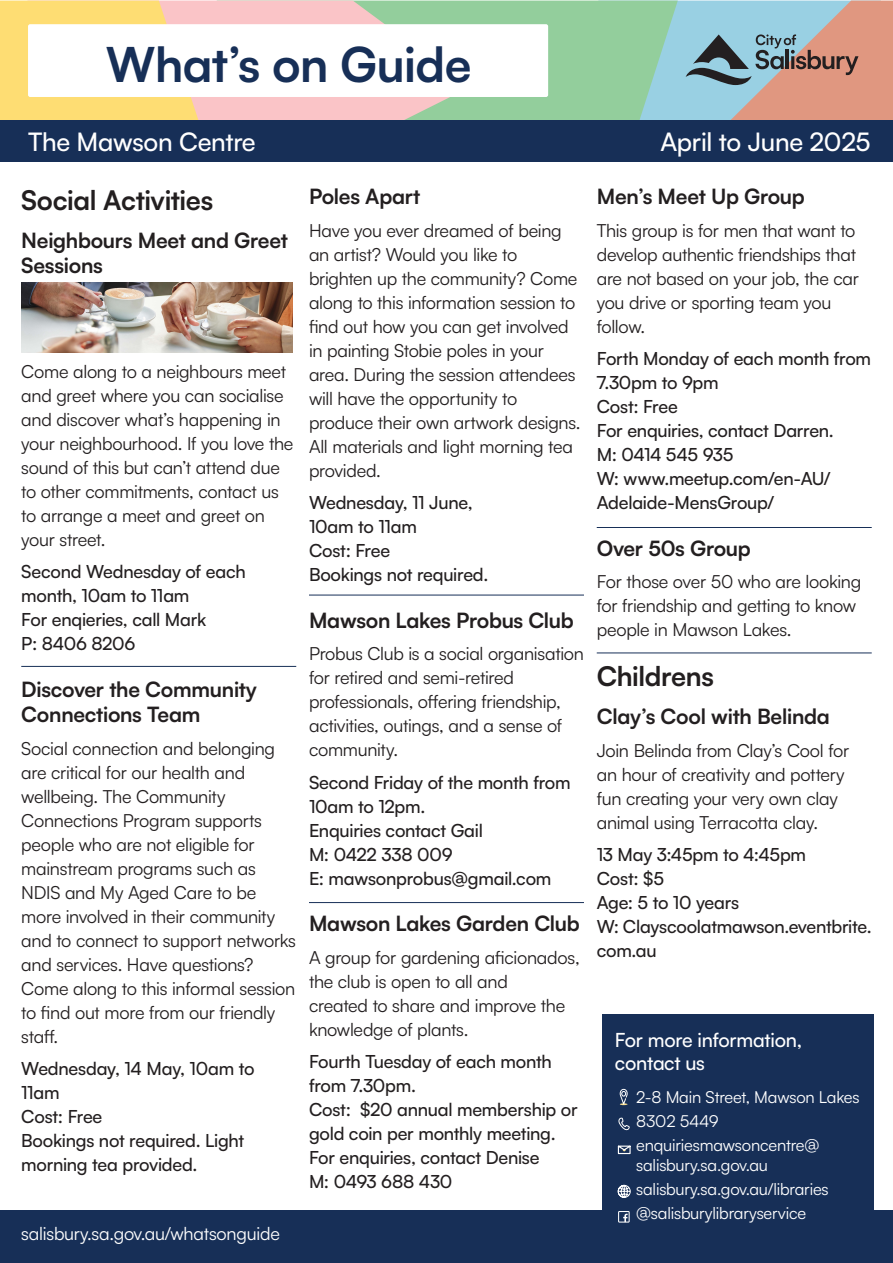
<style>
.page{position:relative;width:893px;height:1263px;background:#fff}
.page>*{position:absolute;margin:0;border:0;box-sizing:border-box;transform-origin:0 0}
.t1{font:700 48px "Satoshi";letter-spacing:-.01em;color:#172f57}
.Category_Title{font:700 27px "Satoshi";letter-spacing:-.015em;color:#231f20}
.t2{font:500 25.5px "Satoshi";letter-spacing:-.01em;color:#fff}
.Program_Title{font:700 21px/25.2px "Satoshi";letter-spacing:-.01em;color:#231f20}
.t3{font:500 19.5px/23.4px "Satoshi";letter-spacing:-.01em;color:#fff}
.Program_paragraph{font:18px/24px "Satoshi";letter-spacing:-.015em;color:#231f20}
.Program_details{font:500 18px/24px "Satoshi";letter-spacing:-.015em;color:#231f20}
.t4{font:18px "Satoshi";letter-spacing:-.01em;color:#fff}
.t5{font:16.5px/19.8px "Satoshi";letter-spacing:-.01em;color:#fff}
</style>
<div class="page">
<svg style="left:678px;top:1px;width:8px;height:119px"></svg>
<svg style="left:470px;top:1px;width:208px;height:119px;background:#93cea4"></svg>
<svg style="left:199px;top:1px;width:271px;height:119px;background:#dec6bb"></svg>
<svg style="left:0;top:1px;width:199px;height:119px;background:#fdda7a"></svg>
<div style="left:28px;top:24px;width:520px;height:73px;background:#fff;border-radius:2px"></div>
<div style="left:0;top:120px;width:893px;height:42px;background:#172f57"></div>
<div style="left:0;top:1210px;width:893px;height:53px;background:#172f57"></div>
<svg style="left:686px;top:1px;width:207px;height:119px;background:#afa5a2"></svg>
<div style="left:602px;top:1014px;width:272px;height:219px;background:#172f57"></div>
<svg style="left:619px;top:1088px;width:9px;height:18px"></svg>
<svg style="left:618px;top:1117px;width:12px;height:14px"></svg>
<svg style="left:617px;top:1184px;width:14px;height:14px"></svg>
<svg style="left:617px;top:1145px;width:14px;height:10px"></svg>
<div style="left:618px;top:1211px;width:12px;height:11px;border:1px solid #fff"></div>
<svg style="left:623px;top:1214px;width:5px;height:8px"></svg>
<hr style="left:21px;top:666px;width:275px;height:1px;background:#172f57">
<hr style="left:309px;top:595px;width:275px;height:1px;background:#172f57">
<hr style="left:309px;top:902px;width:275px;height:1px;background:#172f57">
<hr style="left:597px;top:527px;width:275px;height:1px;background:#172f57">
<hr style="left:597px;top:653px;width:275px;height:1px;background:#172f57">
<img style="left:21px;top:282px;width:272px;height:71px">
<h1 class="t1" style="left:106px;top:30px;width:367px">What’s on Guide</h1>
<p class="t2" style="left:28px;top:124px;width:229px">The Mawson Centre</p>
<p class="t2" style="left:660px;top:124px;width:212px">April to June 2025</p>
<p class="Category_Title" style="left:21px;top:181px;width:193px">Social Activities</p>
<p class="Program_Title" style="left:21px;top:227px;width:268px">Neighbours Meet and Greet<br>Sessions</p>
<p class="Program_Title" style="left:597px;top:183px;width:210px">Men’s Meet Up Group</p>
<p class="Program_paragraph" style="left:597px;top:217px;width:264px">This group is for men that want to develop authentic friendships that are not based on your job, the car you drive or sporting team you follow.</p>
<p class="Program_details" style="left:597px;top:346px;width:276px">Forth Monday of each month from<br>7.30pm to 9pm</p>
<p class="Program_details" style="left:597px;top:394px;width:83px">Cost: Free</p>
<p class="Program_details" style="left:597px;top:418px;width:239px">For enquiries, contact Darren.</p>
<p class="Program_details" style="left:597px;top:442px;width:138px">M: 0414 545 935</p>
<p class="Program_details" style="left:597px;top:466px;width:235px">W: www.meetup.com/en-AU/<br>Adelaide-MensGroup/</p>
<p class="Program_Title" style="left:597px;top:534px;width:156px">Over 50s Group</p>
<p class="Program_paragraph" style="left:597px;top:569px;width:266px">For those over 50 who are looking for friendship and getting to know people in Mawson Lakes.</p>
<p class="Category_Title" style="left:597px;top:657px;width:119px">Childrens</p>
<p class="Program_Title" style="left:597px;top:702px;width:235px">Clay’s Cool with Belinda</p>
<p class="Program_paragraph" style="left:597px;top:737px;width:254px">Join Belinda from Clay’s Cool for an hour of creativity and pottery fun creating your very own clay animal using Terracotta clay.</p>
<p class="Program_details" style="left:597px;top:842px;width:211px">13 May 3:45pm to 4:45pm</p>
<p class="Program_details" style="left:597px;top:866px;width:69px">Cost: $5</p>
<p class="Program_details" style="left:597px;top:890px;width:144px">Age: 5 to 10 years</p>
<p class="Program_details" style="left:597px;top:914px;width:276px">W: Clayscoolatmawson.eventbrite. com.au</p>
<p class="Program_Title" style="left:309px;top:183px;width:113px">Poles Apart</p>
<p class="Program_paragraph" style="left:309px;top:217px;width:273px">Have you ever dreamed of being an artist? Would you like to brighten up the community? Come along to this information session to find out how you can get involved in painting Stobie poles in your area. During the session attendees will have the opportunity to produce their own artwork designs.<br>All materials and light morning tea provided.</p>
<p class="Program_details" style="left:309px;top:490px;width:165px">Wednesday, 11 June,</p>
<p class="Program_details" style="left:309px;top:514px;width:109px">10am to 11am</p>
<p class="Program_details" style="left:309px;top:538px;width:83px">Cost: Free</p>
<p class="Program_details" style="left:309px;top:562px;width:181px">Bookings not required.</p>
<p class="Program_Title" style="left:309px;top:606px;width:266px">Mawson Lakes Probus Club</p>
<p class="Program_paragraph" style="left:309px;top:641px;width:276px">Probus Club is a social organisation for retired and semi-retired professionals, offering friendship, activities, outings, and a sense of community.</p>
<p class="Program_details" style="left:309px;top:769px;width:263px">Second Friday of the month from<br>10am to 12pm.</p>
<p class="Program_details" style="left:309px;top:817px;width:175px">Enquiries contact Gail</p>
<p class="Program_details" style="left:309px;top:841px;width:145px">M: 0422 338 009</p>
<p class="Program_details" style="left:309px;top:865px;width:244px">E: mawsonprobus@gmail.com</p>
<p class="Program_Title" style="left:309px;top:909px;width:272px">Mawson Lakes Garden Club</p>
<p class="Program_paragraph" style="left:309px;top:944px;width:272px">A group for gardening aficionados, the club is open to all and<br>created to share and improve the knowledge of plants.</p>
<p class="Program_details" style="left:309px;top:1049px;width:244px">Fourth Tuesday of each month from 7.30pm.</p>
<p class="Program_details" style="left:309px;top:1097px;width:270px">Cost: $20 annual membership or gold coin per monthly meeting.</p>
<p class="Program_details" style="left:309px;top:1145px;width:232px">For enquiries, contact Denise</p>
<p class="Program_details" style="left:309px;top:1169px;width:145px">M: 0493 688 430</p>
<p class="Program_paragraph" style="left:21px;top:359px;width:274px">Come along to a neighbours meet and greet where you can socialise and discover what’s happening in your neighbourhood. If you love the sound of this but can’t attend due to other commitments, contact us to arrange a meet and greet on your street.</p>
<p class="Program_details" style="left:21px;top:559px;width:226px">Second Wednesday of each month, 10am to 11am</p>
<p class="Program_details" style="left:21px;top:607px;width:186px">For enqieries, call Mark</p>
<p class="Program_details" style="left:21px;top:631px;width:116px">P: 8406 8206</p>
<p class="Program_Title" style="left:21px;top:675px;width:237px">Discover the Community<br>Connections Team</p>
<p class="Program_paragraph" style="left:21px;top:735px;width:276px">Social connection and belonging are critical for our health and wellbeing. The Community<br>Connections Program supports people who are not eligible for mainstream programs such as<br>NDIS and My Aged Care to be more involved in their community and to connect to support networks and services. Have questions?<br>Come along to this informal session to find out more from our friendly staff.</p>
<p class="Program_details" style="left:21px;top:1056px;width:235px">Wednesday, 14 May, 10am to<br>11am</p>
<p class="Program_details" style="left:21px;top:1104px;width:83px">Cost: Free</p>
<p class="Program_details" style="left:21px;top:1128px;width:224px">Bookings not required. Light morning tea provided.</p>
<p class="t3" style="left:615px;top:1027px;width:189px">For more information, contact us</p>
<p class="t5" style="left:636px;top:1086px;width:225px">2-8 Main Street, Mawson Lakes</p>
<p class="t5" style="left:636px;top:1110px;width:84px">8302 5449</p>
<p class="t5" style="left:636px;top:1134px;width:185px">enquiriesmawsoncentre@ salisbury.sa.gov.au</p>
<p class="t5" style="left:636px;top:1178px;width:194px">salisbury.sa.gov.au/libraries</p>
<p class="t5" style="left:636px;top:1202px;width:171px">@salisburylibraryservice</p>
<p class="t4" style="left:21px;top:1222px;width:260px">salisbury.sa.gov.au/whatsonguide</p>
</div>
